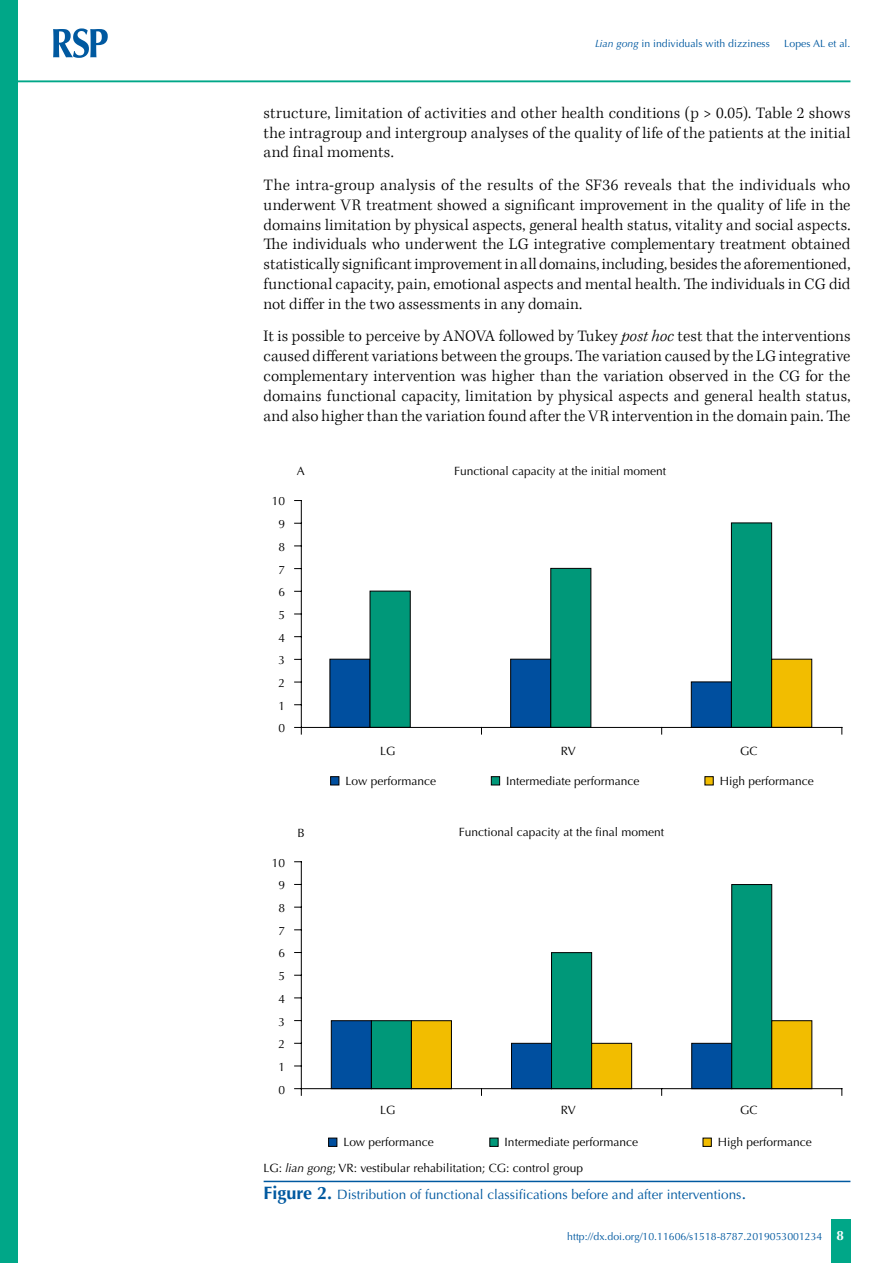
<style>
.page{position:relative;width:893px;height:1263px;background:#fff}
.page>*{position:absolute;margin:0;border:0;box-sizing:border-box;transform-origin:0 0}
.t1{font:300 16.5px/19.8px "Kepler Std";letter-spacing:.005em;color:#000;text-align:justify}
.t2{font:13.5px "Optima";color:#0059a0}
.t3{font:700 13.5px "Optima";color:#fff}
.t4{font:12px "Optima";color:#000}
.t5{font:10.5px "Optima";color:#0059a0}
.s1{font-style:italic}
.s2{font-weight:700;font-size:18px}
.s3{font-size:18px}
</style>
<div class="page">
<div style="left:831px;top:1220px;width:20px;height:43px;background:#00a788"></div>
<div style="left:0;top:0;width:18px;height:1263px;background:#00a788"></div>
<svg style="left:53px;top:28px;width:55px;height:30px"></svg>
<hr style="left:18px;top:80px;width:832px;height:2px;background:#00a788">
<hr style="left:264px;top:1181px;width:586px;height:1px;background:#0059a0">
<svg style="left:369px;top:522px;width:403px;height:205px"></svg>
<div style="left:771px;top:659px;width:41px;height:69px;background:#f2bd00;border:1px solid #000"></div>
<div style="left:330px;top:776px;width:9px;height:9px;background:#004f9f;border:1px solid #000"></div>
<div style="left:491px;top:776px;width:9px;height:9px;background:#009879;border:1px solid #000"></div>
<div style="left:704px;top:776px;width:10px;height:9px;background:#f2bd00;border:1px solid #000"></div>
<svg style="left:551px;top:884px;width:221px;height:136px"></svg>
<div style="left:328px;top:1138px;width:9px;height:9px;background:#004f9f;border:1px solid #000"></div>
<div style="left:489px;top:1138px;width:9px;height:9px;background:#009879;border:1px solid #000"></div>
<div style="left:703px;top:1138px;width:9px;height:9px;background:#f2bd00;border:1px solid #000"></div>
<hr style="left:301px;top:1088px;width:541px;height:1px;background:#000">
<svg style="left:331px;top:1020px;width:482px;height:75px"></svg>
<svg style="left:295px;top:1088px;width:7px;height:7px"></svg>
<hr style="left:301px;top:862px;width:1px;height:227px;background:#000">
<hr style="left:301px;top:727px;width:541px;height:1px;background:#000">
<svg style="left:329px;top:658px;width:403px;height:76px"></svg>
<svg style="left:295px;top:727px;width:7px;height:7px"></svg>
<hr style="left:301px;top:500px;width:1px;height:227px;background:#000">
<p class="t5" style="left:595px;top:37px;width:176px"><span class="s1">Lian gong</span> in individuals with dizziness</p>
<p class="t5" style="left:784px;top:37px;width:68px">Lopes AL et al.</p>
<p class="t1" style="left:264px;top:103px;width:588px">structure, limitation of activities and other health conditions (p &gt; 0.05). Table 2 shows the intragroup and intergroup analyses of the quality of life of the patients at the initial and final moments.</p>
<p class="t1" style="left:264px;top:176px;width:588px">The intra-group analysis of the results of the SF36 reveals that the individuals who underwent VR treatment showed a significant improvement in the quality of life in the domains limitation by physical aspects, general health status, vitality and social aspects.<br>The individuals who underwent the LG integrative complementary treatment obtained statistically significant improvement in all domains, including, besides the aforementioned, functional capacity, pain, emotional aspects and mental health. The individuals in CG did not differ in the two assessments in any domain.</p>
<p class="t1" style="left:264px;top:327px;width:588px">It is possible to perceive by ANOVA followed by Tukey <span class="s1">post hoc</span> test that the interventions caused different variations between the groups. The variation caused by the LG integrative complementary intervention was higher than the variation observed in the CG for the domains functional capacity, limitation by physical aspects and general health status, and also higher than the variation found after the VR intervention in the domain pain. The</p>
<p class="t4" style="left:272px;top:494px;width:15px">10</p>
<p class="t4" style="left:279px;top:517px;width:8px">9</p>
<p class="t4" style="left:279px;top:540px;width:8px">8</p>
<p class="t4" style="left:279px;top:562px;width:8px">7</p>
<p class="t4" style="left:279px;top:585px;width:8px">6</p>
<p class="t4" style="left:279px;top:608px;width:8px">5</p>
<p class="t4" style="left:279px;top:631px;width:8px">4</p>
<p class="t4" style="left:279px;top:653px;width:8px">3</p>
<p class="t4" style="left:279px;top:676px;width:8px">2</p>
<p class="t4" style="left:279px;top:699px;width:8px">1</p>
<p class="t4" style="left:279px;top:721px;width:8px">0</p>
<p class="t4" style="left:297px;top:464px;width:10px">A</p>
<p class="t4" style="left:272px;top:855px;width:15px">10</p>
<p class="t4" style="left:279px;top:878px;width:8px">9</p>
<p class="t4" style="left:279px;top:901px;width:8px">8</p>
<p class="t4" style="left:279px;top:924px;width:8px">7</p>
<p class="t4" style="left:279px;top:946px;width:8px">6</p>
<p class="t4" style="left:279px;top:969px;width:8px">5</p>
<p class="t4" style="left:279px;top:992px;width:8px">4</p>
<p class="t4" style="left:279px;top:1014px;width:8px">3</p>
<p class="t4" style="left:279px;top:1037px;width:8px">2</p>
<p class="t4" style="left:279px;top:1060px;width:8px">1</p>
<p class="t4" style="left:279px;top:1082px;width:8px">0</p>
<p class="t4" style="left:297px;top:825px;width:9px">B</p>
<p class="t4" style="left:454px;top:464px;width:214px">Functional capacity at the initial moment</p>
<p class="t4" style="left:380px;top:744px;width:17px">LG</p>
<p class="t4" style="left:561px;top:744px;width:16px">RV</p>
<p class="t4" style="left:740px;top:744px;width:19px">GC</p>
<p class="t4" style="left:345px;top:773px;width:92px">Low performance</p>
<p class="t4" style="left:506px;top:773px;width:135px">Intermediate performance</p>
<p class="t4" style="left:720px;top:773px;width:96px">High performance</p>
<p class="t4" style="left:459px;top:825px;width:207px">Functional capacity at the final moment</p>
<p class="t4" style="left:380px;top:1102px;width:17px">LG</p>
<p class="t4" style="left:561px;top:1102px;width:16px">RV</p>
<p class="t4" style="left:740px;top:1102px;width:19px">GC</p>
<p class="t4" style="left:343px;top:1135px;width:92px">Low performance</p>
<p class="t4" style="left:505px;top:1135px;width:135px">Intermediate performance</p>
<p class="t4" style="left:718px;top:1135px;width:96px">High performance</p>
<p class="t4" style="left:264px;top:1161px;width:321px">LG: <span class="s1">lian gong</span>; VR: vestibular rehabilitation; CG: control group</p>
<p class="t2" style="left:264px;top:1187px;width:484px"><span class="s2">Figure 2.</span> Distribution of functional classifications before and after interventions<span class="s3">.</span></p>
<p class="t5" style="left:567px;top:1230px;width:257px">http://dx.doi.org/10.11606/s1518-8787.2019053001234</p>
<p class="t3" style="left:836px;top:1227px;width:9px">8</p>
</div>
